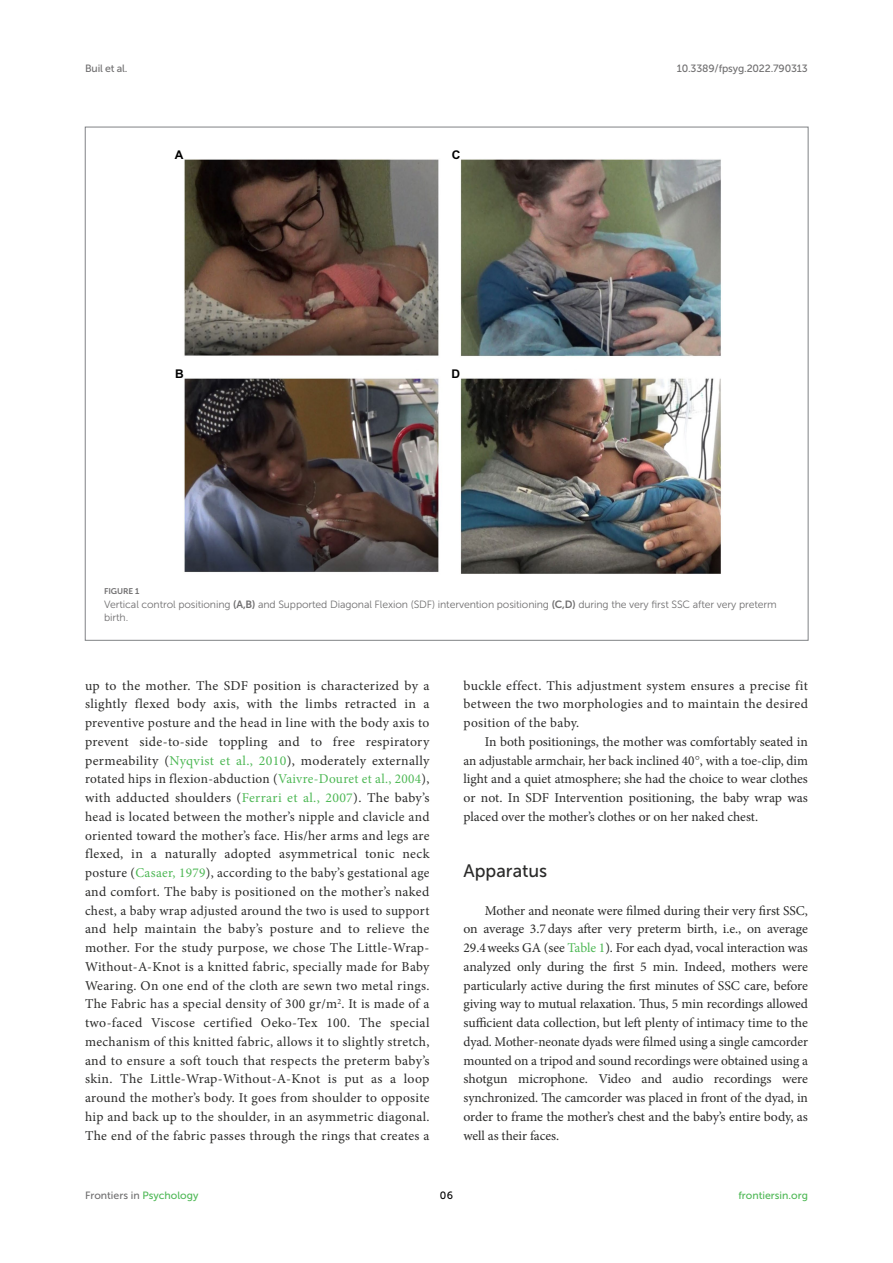
<style>
.page{position:relative;width:893px;height:1263px;background:#fff}
.page>*{position:absolute;margin:0;border:0;box-sizing:border-box;transform-origin:0 0}
.HEAD_2{font:18px "Museo Sans 500";color:#2b2b2a}
.TEXT{font:13.5px/18.8px "Minion Pro";letter-spacing:.02em;color:#2b2b2a;text-align:justify}
.TEXT_FLUSH{font:13.5px/18.8px "Minion Pro";letter-spacing:-.01em;color:#2b2b2a;text-align:justify}
.t1{font:700 12px "Arial";color:#000}
.FIG_LEG{font:10.5px/13.5px "Museo Sans 300";letter-spacing:-.01em;color:#706f70}
.t2{font:10.5px "Museo Sans 500";letter-spacing:-.015em;color:#706f70}
.t3{font:10.5px "Museo Sans 500";color:#4eb855}
.t4{font:10.5px "Museo Sans 500";color:#000}
.FIG_HD{font:8.25px "Museo Sans 700";letter-spacing:-.01em;color:#706f70}
.s1{font-family:"Museo Sans 700"}
.s2{color:#4eb855}
.s3{font-family:"STIX"}
</style>
<div class="page">
<img style="left:184px;top:159px;width:537px;height:415px">
<p class="t2" style="left:85px;top:63px;width:44px">Buil et al.</p>
<p class="t2" style="left:677px;top:63px;width:133px">10.3389/fpsyg.2022.790313</p>
<p class="t1" style="left:175px;top:146px;width:10px">A</p>
<p class="t1" style="left:452px;top:146px;width:10px">C</p>
<p class="t1" style="left:175px;top:365px;width:10px">B</p>
<p class="t1" style="left:451px;top:365px;width:10px">D</p>
<p class="FIG_HD" style="left:104px;top:587px;width:37px">FIGURE 1</p>
<p class="FIG_LEG" style="left:104px;top:598px;width:674px">Vertical control positioning <span class="s1">(A,B)</span> and Supported Diagonal Flexion (SDF) intervention positioning <span class="s1">(C,D)</span> during the very first SSC after very preterm birth.</p>
<p class="TEXT" style="left:85px;top:676px;width:346px">up to the mother. The SDF position is characterized by a slightly flexed body axis, with the limbs retracted in a preventive posture and the head in line with the body axis to prevent side-to-side toppling and to free respiratory permeability (<span class="s2">Nyqvist et al., 2010</span>), moderately externally rotated hips in flexion-abduction (<span class="s2">Vaivre-Douret et al., 2004</span>), with adducted shoulders (<span class="s2">Ferrari et al., 2007</span>). The baby’s head is located between the mother’s nipple and clavicle and oriented toward the mother’s face. His/her arms and legs are flexed, in a naturally adopted asymmetrical tonic neck posture (<span class="s2">Casaer, 1979</span>), according to the baby’s gestational age and comfort. The baby is positioned on the mother’s naked chest, a baby wrap adjusted around the two is used to support and help maintain the baby’s posture and to relieve the mother. For the study purpose, we chose The Little-Wrap-Without-A-Knot is a knitted fabric, specially made for Baby Wearing. On one end of the cloth are sewn two metal rings.<br>The Fabric has a special density of 300 gr/m<sup>2</sup>. It is made of a two-faced Viscose certified Oeko-Tex 100. The special mechanism of this knitted fabric, allows it to slightly stretch, and to ensure a soft touch that respects the preterm baby’s skin. The Little-Wrap-Without-A-Knot is put as a loop around the mother’s body. It goes from shoulder to opposite hip and back up to the shoulder, in an asymmetric diagonal.<br>The end of the fabric passes through the rings that creates a</p>
<p class="TEXT" style="left:463px;top:676px;width:346px">buckle effect. This adjustment system ensures a precise fit between the two morphologies and to maintain the desired position of the baby.</p>
<p class="TEXT" style="left:463px;top:732px;width:346px;text-indent:21px">In both positionings, the mother was comfortably seated in an adjustable armchair, her back inclined 40<span class="s3">°</span>, with a toe-clip, dim light and a quiet atmosphere; she had the choice to wear clothes or not. In SDF Intervention positioning, the baby wrap was placed over the mother’s clothes or on her naked chest.</p>
<p class="HEAD_2" style="left:463px;top:861px;width:85px">Apparatus</p>
<p class="TEXT_FLUSH" style="left:463px;top:901px;width:346px;text-indent:21px">Mother and neonate were filmed during their very first SSC, on average 3.7days after very preterm birth, i.e., on average 29.4weeks GA (see <span class="s2">Table 1</span>). For each dyad, vocal interaction was analyzed only during the first 5 min. Indeed, mothers were particularly active during the first minutes of SSC care, before giving way to mutual relaxation. Thus, 5 min recordings allowed sufficient data collection, but left plenty of intimacy time to the dyad. Mother-neonate dyads were filmed using a single camcorder mounted on a tripod and sound recordings were obtained using a shotgun microphone. Video and audio recordings were synchronized. The camcorder was placed in front of the dyad, in order to frame the mother’s chest and the baby’s entire body, as well as their faces.</p>
<p class="t2" style="left:85px;top:1190px;width:115px">Frontiers in <span class="s2">Psychology</span></p>
<p class="t4" style="left:440px;top:1190px;width:15px">06</p>
<p class="t3" style="left:738px;top:1190px;width:71px">frontiersin.org</p>
</div>
